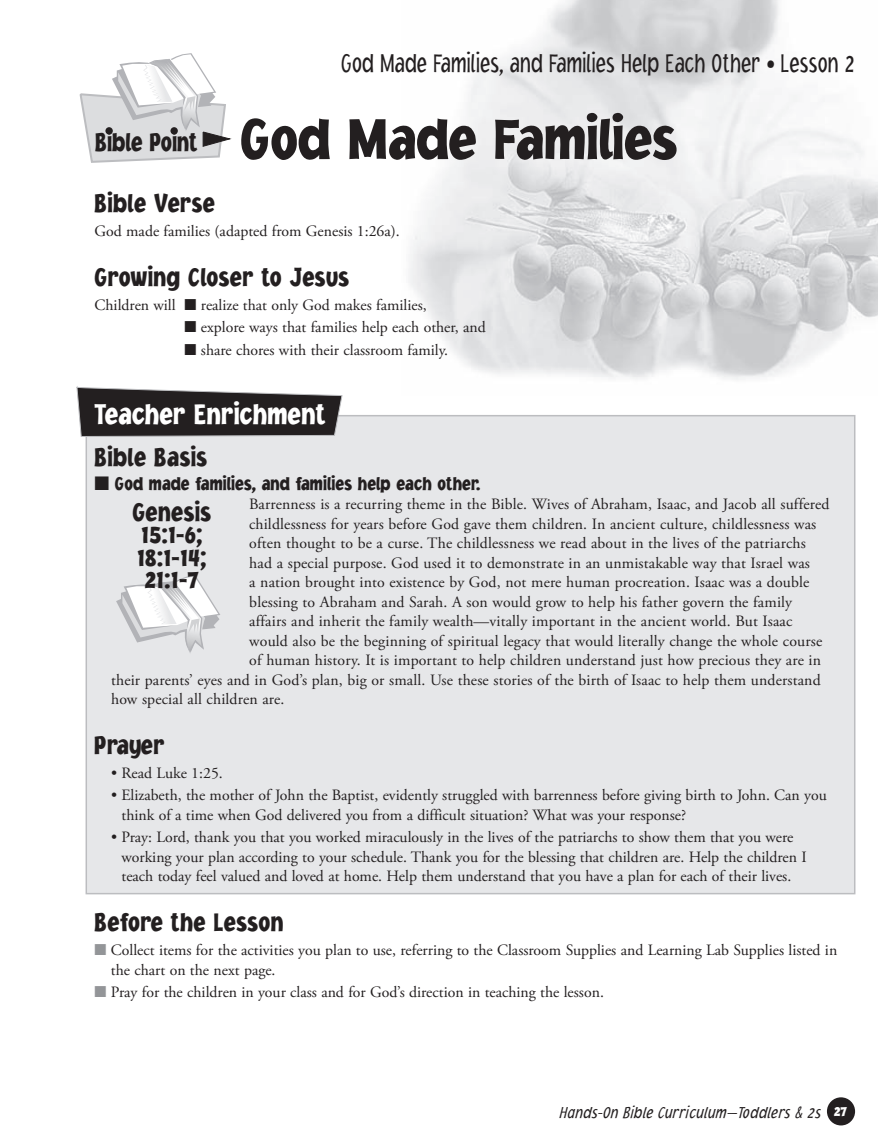
<style>
.page{position:relative;width:878px;height:1148px;background:#fff}
.page>*{position:absolute;margin:0;border:0;box-sizing:border-box;transform-origin:0 0}
.t1{font:900 60px "Jacoby Cond ICG";color:#231f20}
.t2{font:900 30px "Jacoby Cond ICG";letter-spacing:.01em;color:#fff;scale:.95 1}
.t3{font:900 27px/22.5px "Jacoby Cond ICG";letter-spacing:.015em;color:#231f20;scale:.95 1}
.t4{font:300 27px "Jacoby Cond ICG";letter-spacing:-.02em;color:#231f20;scale:.9 1}
.t5{font:900 27px "Jacoby Cond ICG";letter-spacing:.015em;color:#231f20;scale:.9 1}
.t6{font:900 19.5px "Jacoby Cond ICG";letter-spacing:.01em;color:#231f20;scale:.95 1}
.t7{font:italic 300 16.5px "Jacoby Cond ICG";color:#231f20}
.t8{font:15.75px/19.5px "Adobe Garamond Pro";color:#231f20}
.s1{color:#939598}
.s2{font-weight:900;font-style:normal;font-size:15px;color:#fff}
</style>
<div class="page">
<div style="left:826px;top:1097px;width:29px;height:28px;background:#231f20;border-radius:50%"></div>
<div style="left:86px;top:415px;width:769px;height:479px;background:#e6e7e9;border:2px solid #bcbdc0"></div>
<svg style="left:79px;top:53px;width:152px;height:110px"></svg>
<img style="left:409px;top:0;width:469px;height:380px">
<svg style="left:76px;top:387px;width:266px;height:50px;background:#423f40"></svg>
<svg style="left:116px;top:575px;width:104px;height:78px"></svg>
<h3 class="t5" style="left:95px;top:125px;width:115px">Bible Point</h3>
<h3 class="t4" style="left:341px;top:47px;width:572px">God Made Families, and Families Help Each Other • Lesson 2</h3>
<h1 class="t1" style="left:240px;top:102px;width:439px">God Made Families</h1>
<h3 class="t3" style="left:94px;top:191px;width:128px">Bible Verse</h3>
<p class="t8" style="left:94px;top:222px;width:307px">God made families (adapted from Genesis 1:26a).</p>
<h3 class="t3" style="left:94px;top:265px;width:269px">Growing Closer to Jesus</h3>
<p class="t8" style="left:94px;top:295px;width:334px">Children will ■ realize that only God makes families,</p>
<p class="t8" style="left:184px;top:318px;width:302px">■ explore ways that families help each other, and</p>
<p class="t8" style="left:184px;top:340px;width:265px">■ share chores with their classroom family.</p>
<h2 class="t2" style="left:94px;top:395px;width:245px">Teacher Enrichment</h2>
<h3 class="t3" style="left:94px;top:445px;width:120px">Bible Basis</h3>
<p class="t6" style="left:94px;top:471px;width:407px">■ God made families, and families help each other.</p>
<p class="t8" style="left:249px;top:495px;width:582px">Barrenness is a recurring theme in the Bible. Wives of Abraham, Isaac, and Jacob all suffered</p>
<p class="t8" style="left:249px;top:514px;width:568px">childlessness for years before God gave them children. In ancient culture, childlessness was</p>
<p class="t8" style="left:249px;top:534px;width:558px">often thought to be a curse. The childlessness we read about in the lives of the patriarchs</p>
<p class="t8" style="left:249px;top:553px;width:562px">had a special purpose. God used it to demonstrate in an unmistakable way that Israel was</p>
<p class="t8" style="left:249px;top:573px;width:561px">a nation brought into existence by God, not mere human procreation. Isaac was a double</p>
<p class="t8" style="left:249px;top:592px;width:544px">blessing to Abraham and Sarah. A son would grow to help his father govern the family</p>
<p class="t8" style="left:249px;top:612px;width:544px">affairs and inherit the family wealth—vitally important in the ancient world. But Isaac</p>
<p class="t8" style="left:249px;top:631px;width:574px">would also be the beginning of spiritual legacy that would literally change the whole course</p>
<p class="t8" style="left:249px;top:651px;width:573px">of human history. It is important to help children understand just how precious they are in</p>
<p class="t8" style="left:111px;top:670px;width:711px">their parents’ eyes and in God’s plan, big or small. Use these stories of the birth of Isaac to help them understand</p>
<p class="t8" style="left:111px;top:690px;width:175px">how special all children are.</p>
<h3 class="t3" style="left:94px;top:733px;width:75px">Prayer</h3>
<p class="t8" style="left:111px;top:763px;width:113px">• Read Luke 1:25.</p>
<p class="t8" style="left:121px;top:786px;width:706px;text-indent:-10px">• Elizabeth, the mother of John the Baptist, evidently struggled with barrenness before giving birth to John. Can you think of a time when God delivered you from a difficult situation? What was your response?</p>
<p class="t8" style="left:121px;top:828px;width:686px;text-indent:-10px">• Pray: Lord, thank you that you worked miraculously in the lives of the patriarchs to show them that you were working your plan according to your schedule. Thank you for the blessing that children are. Help the children I teach today feel valued and loved at home. Help them understand that you have a plan for each of their lives.</p>
<h3 class="t3" style="left:94px;top:910px;width:200px">Before the Lesson</h3>
<p class="t8" style="left:111px;top:940px;width:727px;text-indent:-16px"><span class="s1">■</span> Collect items for the activities you plan to use, referring to the Classroom Supplies and Learning Lab Supplies listed in the chart on the next page.</p>
<p class="t8" style="left:94px;top:982px;width:511px"><span class="s1">■</span> Pray for the children in your class and for God’s direction in teaching the lesson.</p>
<h3 class="t3" style="left:132px;top:500px;width:84px">Genesis<br>15:1-6;<br>18:1-14;<br>21:1-7</h3>
<p class="t7" style="left:559px;top:1102px;width:289px">Hands-On Bible Curriculum—Toddlers &amp; 2s <span class="s2">27</span></p>
</div>
